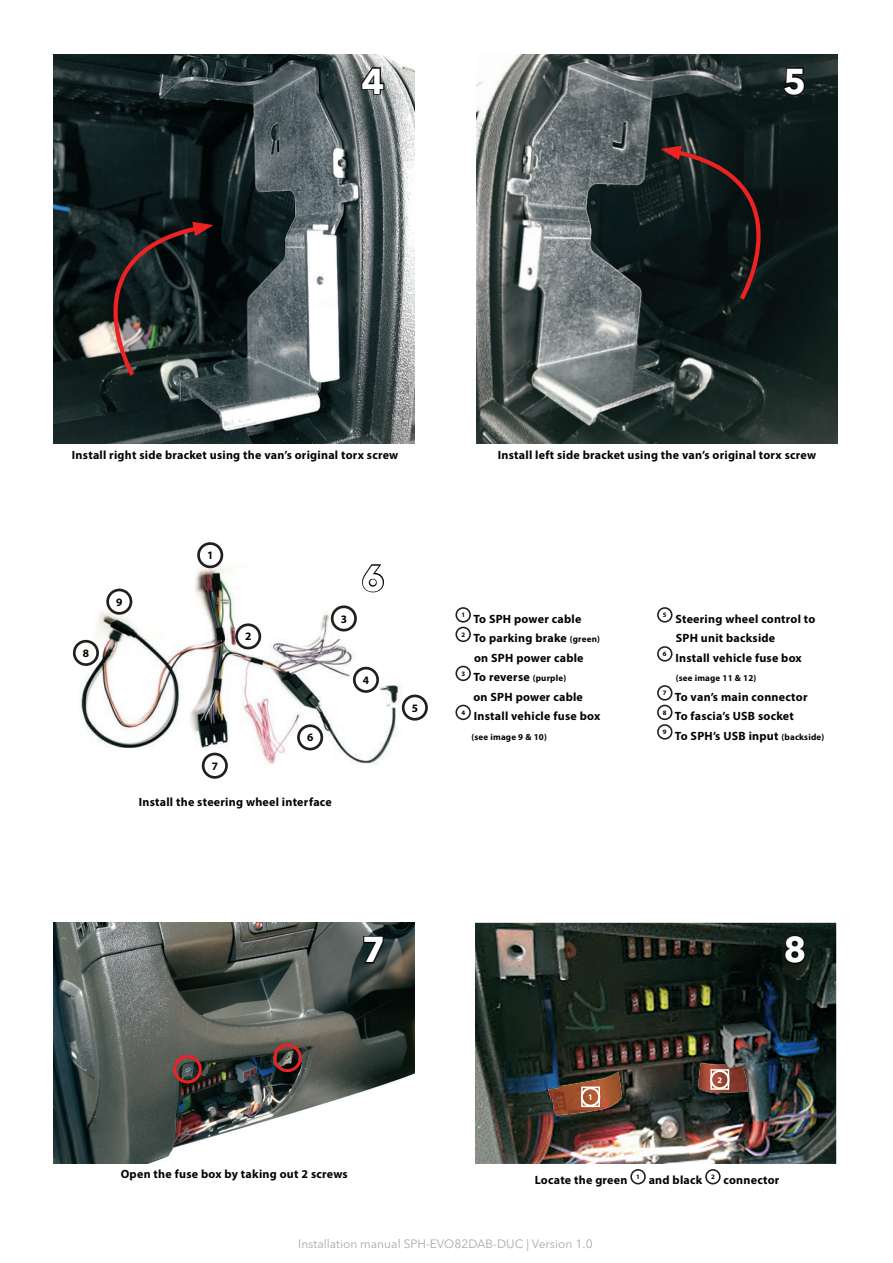
<style>
.page{position:relative;width:893px;height:1263px;background:#fff}
.page>*{position:absolute;margin:0;border:0;box-sizing:border-box;transform-origin:0 0}
.t1{font:700 35.7px "Avenir Next LT Pro";color:#fff}
.t2{font:700 12px/19.5px "Myriad Pro";letter-spacing:.02em;color:#040503}
.t3{font:12px "Avenir Next LT Pro";color:#a8a9ad}
.t4{font:700 11.4px "Myriad Pro";color:#040503}
.t5{font:700 9px "Myriad Pro";letter-spacing:.02em;color:#040503}
.t6{font:700 8.4px "Myriad Pro";color:#fff}
.s1{font-size:9px}
</style>
<div class="page">
<img style="left:53px;top:54px;width:361px;height:389px">
<img style="left:72px;top:553px;width:339px;height:225px">
<img style="left:54px;top:923px;width:361px;height:241px">
<img style="left:475px;top:923px;width:361px;height:241px">
<img style="left:476px;top:54px;width:362px;height:389px">
<div style="left:630px;top:1169px;width:16px;height:15px;border:2px solid #231f20;border-radius:50%"></div>
<div style="left:705px;top:1169px;width:16px;height:15px;border:2px solid #231f20;border-radius:50%"></div>
<svg style="left:360px;top:66px;width:25px;height:30px"></svg>
<svg style="left:782px;top:66px;width:24px;height:30px"></svg>
<svg style="left:361px;top:563px;width:24px;height:30px"></svg>
<svg style="left:362px;top:935px;width:23px;height:29px"></svg>
<svg style="left:783px;top:934px;width:23px;height:31px"></svg>
<div style="left:173px;top:1055px;width:29px;height:28px;border:3px solid #ee2123;border-radius:50%"></div>
<div style="left:273px;top:1043px;width:29px;height:29px;border:3px solid #ee2123;border-radius:50%"></div>
<div style="left:455px;top:607px;width:16px;height:16px;border:2px solid #231f20;border-radius:50%"></div>
<div style="left:455px;top:627px;width:16px;height:15px;border:2px solid #231f20;border-radius:50%"></div>
<div style="left:455px;top:666px;width:16px;height:15px;border:2px solid #231f20;border-radius:50%"></div>
<div style="left:455px;top:705px;width:16px;height:15px;border:2px solid #231f20;border-radius:50%"></div>
<div style="left:657px;top:607px;width:15px;height:16px;border:2px solid #231f20;border-radius:50%"></div>
<div style="left:657px;top:646px;width:15px;height:16px;border:2px solid #231f20;border-radius:50%"></div>
<div style="left:657px;top:685px;width:15px;height:16px;border:2px solid #231f20;border-radius:50%"></div>
<div style="left:657px;top:705px;width:15px;height:15px;border:2px solid #231f20;border-radius:50%"></div>
<div style="left:657px;top:724px;width:15px;height:16px;border:2px solid #231f20;border-radius:50%"></div>
<img style="left:548px;top:1071px;width:74px;height:44px">
<img style="left:697px;top:1063px;width:51px;height:30px">
<div style="left:197px;top:542px;width:26px;height:26px;border:3px solid #231f20;border-radius:50%"></div>
<div style="left:235px;top:623px;width:26px;height:26px;border:3px solid #231f20;border-radius:50%"></div>
<div style="left:331px;top:605px;width:26px;height:26px;border:3px solid #231f20;border-radius:50%"></div>
<div style="left:353px;top:667px;width:26px;height:26px;border:3px solid #231f20;border-radius:50%"></div>
<div style="left:402px;top:694px;width:26px;height:27px;border:3px solid #231f20;border-radius:50%"></div>
<div style="left:297px;top:724px;width:26px;height:26px;border:3px solid #231f20;border-radius:50%"></div>
<div style="left:202px;top:753px;width:26px;height:26px;border:3px solid #231f20;border-radius:50%"></div>
<div style="left:73px;top:640px;width:26px;height:26px;border:3px solid #231f20;border-radius:50%"></div>
<div style="left:106px;top:589px;width:26px;height:26px;border:3px solid #231f20;border-radius:50%"></div>
<div style="left:581px;top:1087px;width:19px;height:20px;border:2px solid #fff;border-radius:50%"></div>
<div style="left:581px;top:1086px;width:19px;height:21px;border:2px solid #fff"></div>
<div style="left:710px;top:1070px;width:19px;height:19px;border:2px solid #fff;border-radius:50%"></div>
<div style="left:710px;top:1069px;width:19px;height:21px;border:2px solid #fff"></div>
<svg style="left:65px;top:222px;width:148px;height:157px;background:#2c2f2d"></svg>
<svg style="left:661px;top:146px;width:148px;height:157px;background:#151817"></svg>
<h1 class="t1" style="left:361px;top:59px;width:25px">4</h1>
<h1 class="t1" style="left:783px;top:59px;width:25px">5</h1>
<p class="t2" style="left:72px;top:445px;width:328px">Install right side bracket using the van’s original torx screw</p>
<p class="t4" style="left:83px;top:646px;width:8px">8</p>
<p class="t4" style="left:116px;top:594px;width:8px">9</p>
<p class="t4" style="left:207px;top:548px;width:8px">1</p>
<p class="t4" style="left:245px;top:629px;width:8px">2</p>
<p class="t4" style="left:341px;top:611px;width:8px">3</p>
<h1 class="t1" style="left:361px;top:556px;width:25px">6</h1>
<p class="t4" style="left:363px;top:672px;width:8px">4</p>
<p class="t4" style="left:212px;top:758px;width:8px">7</p>
<p class="t4" style="left:307px;top:730px;width:8px">6</p>
<p class="t2" style="left:139px;top:792px;width:194px">Install the steering wheel interface</p>
<p class="t4" style="left:412px;top:700px;width:8px">5</p>
<p class="t2" style="left:498px;top:445px;width:320px">Install left side bracket using the van’s original torx screw</p>
<p class="t2" style="left:461px;top:608px;width:122px"><sup>1</sup> To SPH power cable</p>
<p class="t2" style="left:461px;top:628px;width:140px"><sup>2</sup> To parking brake <span class="s1">(green)</span></p>
<p class="t2" style="left:474px;top:647px;width:111px">on SPH power cable</p>
<p class="t2" style="left:461px;top:667px;width:106px"><sup>3</sup> To reverse <span class="s1">(purple)</span></p>
<p class="t2" style="left:473px;top:686px;width:111px">on SPH power cable</p>
<p class="t2" style="left:461px;top:706px;width:140px"><sup>4</sup> Install vehicle fuse box</p>
<p class="t5" style="left:471px;top:731px;width:77px">(see image 9 &amp; 10)</p>
<p class="t2" style="left:663px;top:608px;width:154px"><sup>5</sup> Steering wheel control to</p>
<p class="t2" style="left:676px;top:628px;width:101px">SPH unit backside</p>
<p class="t2" style="left:663px;top:647px;width:140px"><sup>6</sup> Install vehicle fuse box</p>
<p class="t5" style="left:676px;top:672px;width:82px">(see image 11 &amp; 12)</p>
<p class="t2" style="left:663px;top:686px;width:163px"><sup>7</sup> To van’s main connector<br><sup>8</sup> To fascia’s USB socket<br><sup>9</sup> To SPH’s USB input <span class="s1">(backside)</span></p>
<h1 class="t1" style="left:362px;top:928px;width:25px">7</h1>
<h1 class="t1" style="left:783px;top:928px;width:25px">8</h1>
<p class="t2" style="left:121px;top:1164px;width:228px">Open the fuse box by taking out 2 screws</p>
<p class="t6" style="left:588px;top:1092px;width:6px">1</p>
<p class="t6" style="left:717px;top:1074px;width:6px">2</p>
<p class="t2" style="left:535px;top:1170px;width:246px">Locate the green <sup>1</sup> and black <sup>2</sup> connector</p>
<p class="t3" style="left:298px;top:1236px;width:296px">Installation manual SPH-EVO82DAB-DUC | Version 1.0</p>
</div>
